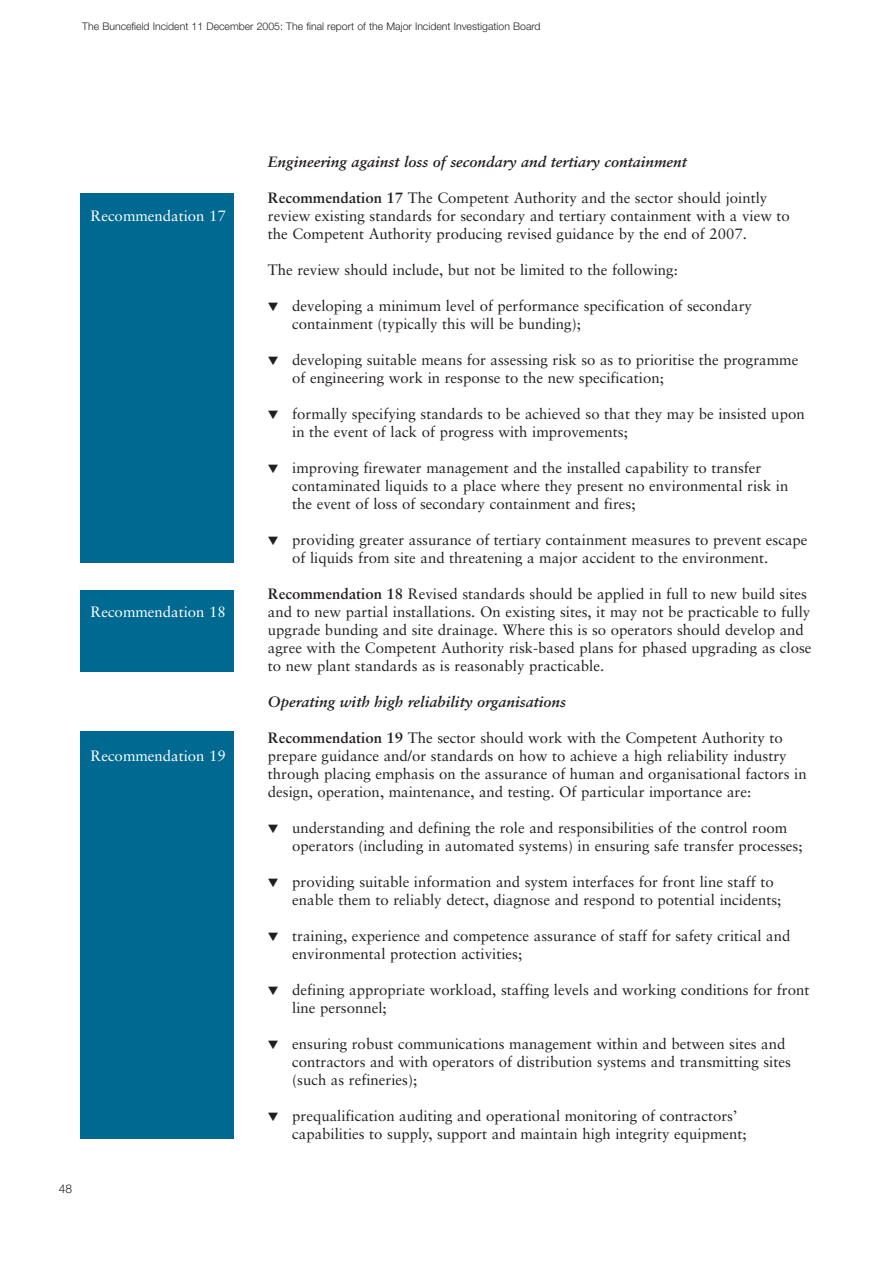
<style>
.page{position:relative;width:893px;height:1263px;background:#fff}
.page>*{position:absolute;margin:0;border:0;box-sizing:border-box;transform-origin:0 0}
.t1{font:15px/18px "Sabon";color:#231f20}
.t2{font:italic 700 15px "Sabon";color:#231f20}
.t3{font:15px "Sabon";color:#fff}
.t4{font:300 12px "Helvetica Neue";color:#231f20}
.t5{font:300 10.5px "Helvetica Neue";color:#231f20}
.s1{font-weight:700}
</style>
<div class="page">
<div style="left:81px;top:193px;width:153px;height:369px;background:#006991"></div>
<div style="left:81px;top:590px;width:153px;height:82px;background:#006991"></div>
<div style="left:81px;top:732px;width:153px;height:407px;background:#006991"></div>
<p class="t5" style="left:82px;top:23px;width:460px">The Buncefield Incident 11 December 2005: The final report of the Major Incident Investigation Board</p>
<p class="t3" style="left:91px;top:209px;width:137px">Recommendation 17</p>
<p class="t3" style="left:91px;top:605px;width:137px">Recommendation 18</p>
<p class="t3" style="left:91px;top:749px;width:137px">Recommendation 19</p>
<p class="t4" style="left:59px;top:1184px;width:15px">48</p>
<p class="t2" style="left:268px;top:155px;width:420px">Engineering against loss of secondary and tertiary containment</p>
<p class="t1" style="left:268px;top:190px;width:524px"><span class="s1">Recommendation 17</span> The Competent Authority and the sector should jointly review existing standards for secondary and tertiary containment with a view to the Competent Authority producing revised guidance by the end of 2007.</p>
<p class="t1" style="left:268px;top:262px;width:411px">The review should include, but not be limited to the following:</p>
<p class="t1" style="left:292px;top:298px;width:461px;text-indent:-24px">▼ developing a minimum level of performance specification of secondary containment (typically this will be bunding);</p>
<p class="t1" style="left:292px;top:352px;width:508px;text-indent:-24px">▼ developing suitable means for assessing risk so as to prioritise the programme of engineering work in response to the new specification;</p>
<p class="t1" style="left:292px;top:406px;width:514px;text-indent:-24px">▼ formally specifying standards to be achieved so that they may be insisted upon in the event of lack of progress with improvements;</p>
<p class="t1" style="left:292px;top:460px;width:498px;text-indent:-24px">▼ improving firewater management and the installed capability to transfer contaminated liquids to a place where they present no environmental risk in the event of loss of secondary containment and fires;</p>
<p class="t1" style="left:292px;top:532px;width:517px;text-indent:-24px">▼ providing greater assurance of tertiary containment measures to prevent escape of liquids from site and threatening a major accident to the environment.</p>
<p class="t1" style="left:268px;top:586px;width:545px"><span class="s1">Recommendation 18</span> Revised standards should be applied in full to new build sites and to new partial installations. On existing sites, it may not be practicable to fully upgrade bunding and site drainage. Where this is so operators should develop and agree with the Competent Authority risk-based plans for phased upgrading as close to new plant standards as is reasonably practicable.</p>
<p class="t2" style="left:268px;top:695px;width:300px">Operating with high reliability organisations</p>
<p class="t1" style="left:268px;top:730px;width:540px"><span class="s1">Recommendation 19</span> The sector should work with the Competent Authority to prepare guidance and/or standards on how to achieve a high reliability industry through placing emphasis on the assurance of human and organisational factors in design, operation, maintenance, and testing. Of particular importance are:</p>
<p class="t1" style="left:292px;top:820px;width:512px;text-indent:-24px">▼ understanding and defining the role and responsibilities of the control room operators (including in automated systems) in ensuring safe transfer processes;</p>
<p class="t1" style="left:292px;top:874px;width:491px;text-indent:-24px">▼ providing suitable information and system interfaces for front line staff to enable them to reliably detect, diagnose and respond to potential incidents;</p>
<p class="t1" style="left:292px;top:928px;width:500px;text-indent:-24px">▼ training, experience and competence assurance of staff for safety critical and environmental protection activities;</p>
<p class="t1" style="left:292px;top:982px;width:519px;text-indent:-24px">▼ defining appropriate workload, staffing levels and working conditions for front line personnel;</p>
<p class="t1" style="left:292px;top:1036px;width:500px;text-indent:-24px">▼ ensuring robust communications management within and between sites and contractors and with operators of distribution systems and transmitting sites (such as refineries);</p>
<p class="t1" style="left:292px;top:1108px;width:456px;text-indent:-24px">▼ prequalification auditing and operational monitoring of contractors’ capabilities to supply, support and maintain high integrity equipment;</p>
</div>
